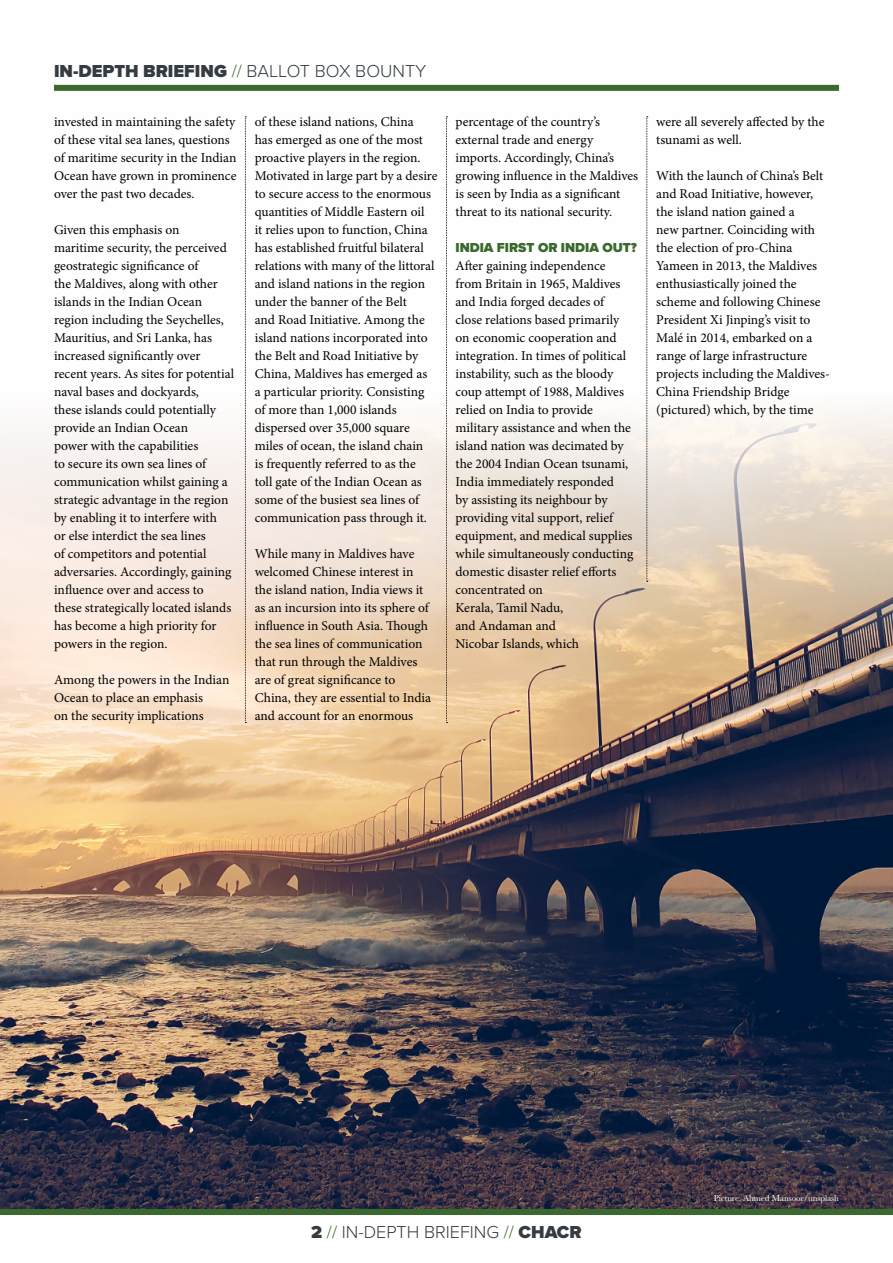
<style>
.page{position:relative;width:893px;height:1263px;background:#fff}
.page>*{position:absolute;margin:0;border:0;box-sizing:border-box;transform-origin:0 0}
.t1{font:900 18px "Proxima Nova";color:#343c42}
.t2{font:300 18px "Proxima Nova";color:#343c42}
.t3{font:13.5px/18px "Minion Pro";color:#000}
.t4{font:900 13.5px "Proxima Nova";color:#39692c}
.t5{font:9px "Baskerville";letter-spacing:-.01em;color:#fff}
.s1{font-weight:300;color:#39692c}
.s2{font-weight:300}
.s3{font-weight:900}
.s4{color:#39692c}
</style>
<div class="page">
<img style="left:0;top:84px;width:893px;height:1125px">
<div style="left:54px;top:85px;width:785px;height:6px;background:#39692c"></div>
<div style="left:0;top:1209px;width:893px;height:6px;background:#39692c"></div>
<svg style="left:245px;top:117px;width:1px;height:606px"></svg>
<svg style="left:446px;top:117px;width:1px;height:606px"></svg>
<svg style="left:646px;top:117px;width:2px;height:465px"></svg>
<h1 class="t1" style="left:54px;top:57px;width:374px">IN-DEPTH BRIEFING <span class="s1">//</span> <span class="s2">BALLOT BOX BOUNTY</span></h1>
<p class="t3" style="left:54px;top:113px;width:184px">invested in maintaining the safety of these vital sea lanes, questions of maritime security in the Indian<br>Ocean have grown in prominence over the past two decades.</p>
<p class="t3" style="left:54px;top:221px;width:182px">Given this emphasis on<br>maritime security, the perceived geostrategic significance of<br>the Maldives, along with other islands in the Indian Ocean region including the Seychelles,<br>Mauritius, and Sri Lanka, has increased significantly over recent years. As sites for potential naval bases and dockyards,<br>these islands could potentially provide an Indian Ocean<br>power with the capabilities<br>to secure its own sea lines of communication whilst gaining a strategic advantage in the region by enabling it to interfere with<br>or else interdict the sea lines<br>of competitors and potential adversaries. Accordingly, gaining influence over and access to these strategically located islands has become a high priority for powers in the region.</p>
<p class="t3" style="left:54px;top:671px;width:177px">Among the powers in the Indian<br>Ocean to place an emphasis<br>on the security implications</p>
<p class="t3" style="left:255px;top:113px;width:184px">of these island nations, China<br>has emerged as one of the most proactive players in the region.<br>Motivated in large part by a desire to secure access to the enormous quantities of Middle Eastern oil<br>it relies upon to function, China has established fruitful bilateral relations with many of the littoral and island nations in the region under the banner of the Belt<br>and Road Initiative. Among the island nations incorporated into the Belt and Road Initiative by<br>China, Maldives has emerged as<br>a particular priority. Consisting of more than 1,000 islands dispersed over 35,000 square miles of ocean, the island chain<br>is frequently referred to as the<br>toll gate of the Indian Ocean as some of the busiest sea lines of communication pass through it.</p>
<p class="t3" style="left:255px;top:545px;width:178px">While many in Maldives have welcomed Chinese interest in the island nation, India views it as an incursion into its sphere of influence in South Asia. Though the sea lines of communication that run through the Maldives are of great significance to<br>China, they are essential to India and account for an enormous</p>
<p class="t3" style="left:455px;top:112px;width:184px">percentage of the country’s external trade and energy imports. Accordingly, China’s growing influence in the Maldives is seen by India as a significant threat to its national security.</p>
<p class="t4" style="left:455px;top:237px;width:183px">INDIA FIRST OR INDIA OUT?</p>
<p class="t3" style="left:455px;top:256px;width:179px">After gaining independence from Britain in 1965, Maldives and India forged decades of close relations based primarily on economic cooperation and integration. In times of political instability, such as the bloody coup attempt of 1988, Maldives relied on India to provide military assistance and when the island nation was decimated by the 2004 Indian Ocean tsunami,<br>India immediately responded<br>by assisting its neighbour by providing vital support, relief equipment, and medical supplies while simultaneously conducting domestic disaster relief efforts concentrated on<br>Kerala, Tamil Nadu,<br>and Andaman and<br>Nicobar Islands, which</p>
<p class="t3" style="left:656px;top:112px;width:170px">were all severely affected by the tsunami as well.</p>
<p class="t3" style="left:656px;top:166px;width:175px">With the launch of China’s Belt and Road Initiative, however, the island nation gained a<br>new partner. Coinciding with the election of pro-China<br>Yameen in 2013, the Maldives enthusiastically joined the scheme and following Chinese<br>President Xi Jinping’s visit to<br>Malé in 2014, embarked on a range of large infrastructure projects including the Maldives-<br>China Friendship Bridge (pictured) which, by the time</p>
<h1 class="t2" style="left:311px;top:1218px;width:272px"><span class="s3">2</span> <span class="s4">//</span> IN-DEPTH BRIEFING <span class="s4">//</span> <span class="s3">CHACR</span></h1>
<p class="t5" style="left:714px;top:1192px;width:126px">Picture: Ahmed Mansoor/unsplash</p>
</div>
